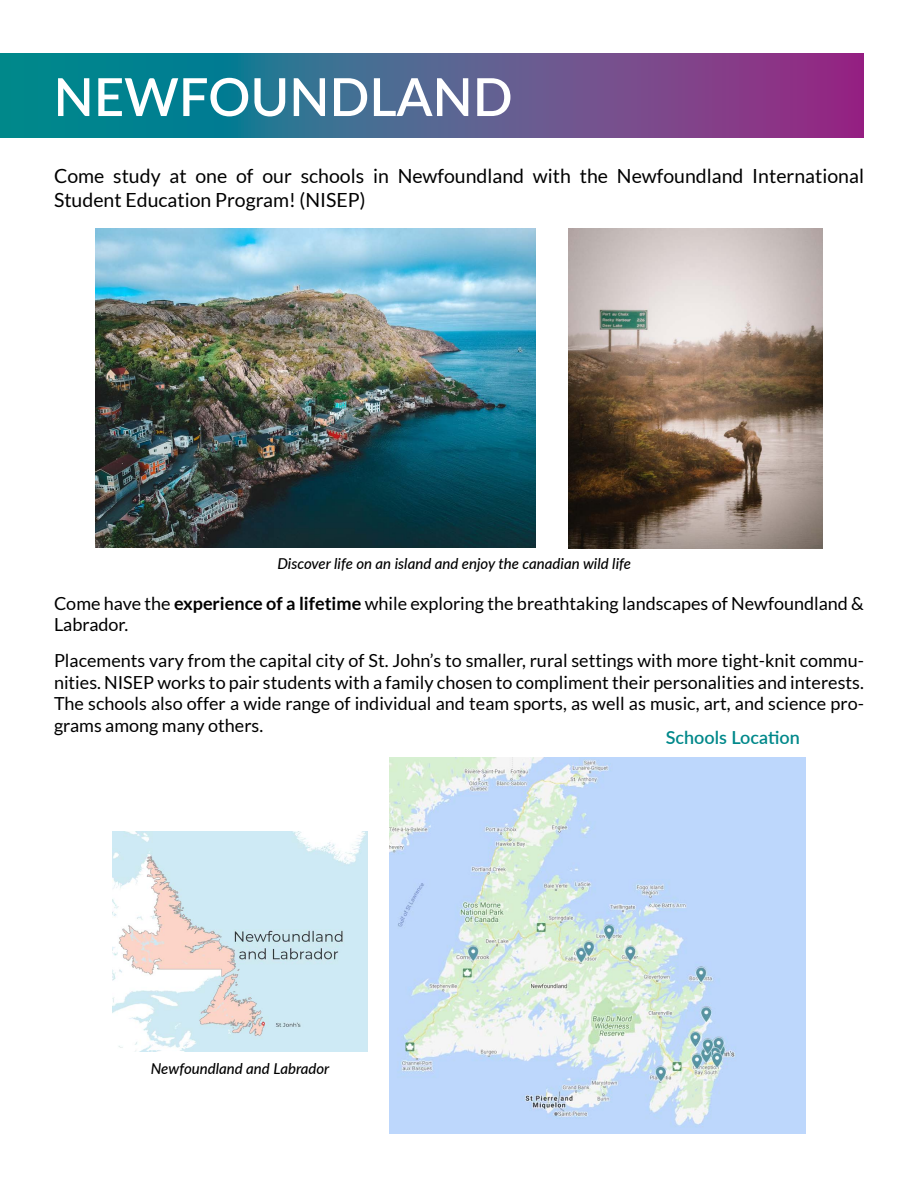
<style>
.page{position:relative;width:918px;height:1188px;background:#fff}
.page>*{position:absolute;margin:0;border:0;box-sizing:border-box;transform-origin:0 0}
.t1{font:600 52.5px "Lato";color:#fff}
.t2{font:19.5px/23.4px "Lato";color:#000}
.t3{font:18px/21.6px "Lato";color:#000}
.t4{font:600 18px "Lato";color:#00888a}
.t5{font:italic 500 15px "Lato";color:#000}
.s1{font-weight:700}
</style>
<div class="page">
<svg style="left:0;top:54px;width:864px;height:84px;background:#48628e"></svg>
<img style="left:96px;top:228px;width:440px;height:320px">
<img style="left:568px;top:228px;width:254px;height:320px">
<img style="left:389px;top:757px;width:416px;height:377px">
<img style="left:113px;top:832px;width:254px;height:220px">
<h1 class="t1" style="left:54px;top:59px;width:461px">NEWFOUNDLAND</h1>
<p class="t2" style="left:54px;top:165px;width:812px">Come study at one of our schools in Newfoundland with the Newfoundland International<br>Student Education Program! (NISEP)</p>
<p class="t5" style="left:277px;top:553px;width:355px">Discover life on an island and enjoy the canadian wild life</p>
<p class="t3" style="left:54px;top:592px;width:811px">Come have the <span class="s1">experience of a lifetime</span> while exploring the breathtaking landscapes of Newfoundland &amp;<br>Labrador.</p>
<p class="t3" style="left:54px;top:650px;width:812px;text-align:justify">Placements vary from the capital city of St. John’s to smaller, rural settings with more tight-knit commu&shy;nities. NISEP works to pair students with a family chosen to compliment their personalities and interests.<br>The schools also offer a wide range of individual and team sports, as well as music, art, and science pro&shy;grams among many others.</p>
<p class="t4" style="left:666px;top:724px;width:136px">Schools Location</p>
<p class="t5" style="left:151px;top:1057px;width:180px">Newfoundland and Labrador</p>
</div>
